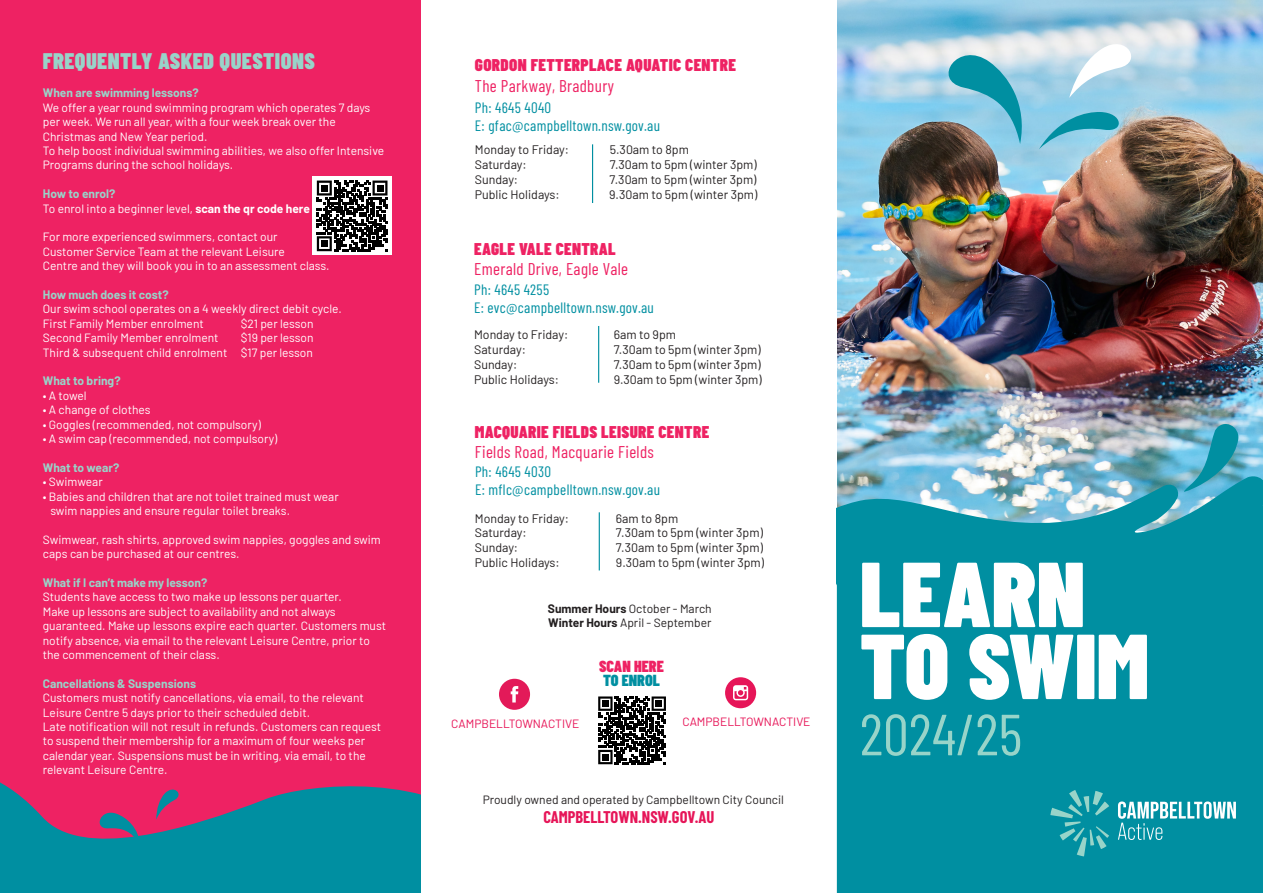
<style>
.page{position:relative;width:1263px;height:893px;background:#fff}
.page>*{position:absolute;margin:0;border:0;box-sizing:border-box;transform-origin:0 0}
.t1{font:900 92.1px "Barlow Condensed";color:#fff}
.t2{font:57.9px "Barlow Condensed";color:#98d4c9}
.t3{font:900 22.5px "Barlow Condensed";letter-spacing:.02em;color:#98d4c9}
.t4{font:900 16.95px "Barlow Condensed";letter-spacing:.02em;color:#ee2263}
.t5{font:16.95px "Barlow Condensed";letter-spacing:.02em;color:#ee2263}
.t6{font:700 16.5px "Barlow Condensed";color:#e61558}
.t7{font:900 16.05px "Barlow Condensed";color:#ee2263}
.t8{font:900 16.05px "Barlow Condensed";color:#008fa1}
.t9{font:15px "Barlow Condensed";letter-spacing:.02em;color:#008fa1}
.t10{font:12.3px "Barlow";color:#231f20}
.t11{font:12px "Barlow";color:#fff}
.t12{font:700 12px "Barlow";color:#98d4c9}
.t13{font:12px "Barlow";color:#231f20}
.t14{font:12px "Barlow";color:#e71457}
.s1{font-weight:700}
</style>
<div class="page">
<img style="left:838px;top:0;width:425px;height:472px">
<div style="left:837px;top:622px;width:426px;height:271px;background:#008fa1"></div>
<svg style="left:837px;top:472px;width:426px;height:150px;background:#259cae"></svg>
<img style="left:1131px;top:417px;width:132px;height:168px">
<div style="left:0;top:0;width:421px;height:893px;background:#ee2263"></div>
<svg style="left:0;top:782px;width:421px;height:111px;fill:#008fa1"></svg>
<div style="left:499px;top:679px;width:31px;height:31px;background:#e31a59;border-radius:50%"></div>
<svg style="left:511px;top:686px;width:7px;height:16px"></svg>
<div style="left:725px;top:677px;width:31px;height:31px;background:#e61558;border-radius:50%"></div>
<svg style="left:733px;top:685px;width:15px;height:15px"></svg>
<svg style="left:1069px;top:33px;width:74px;height:65px"></svg>
<svg style="left:930px;top:39px;width:98px;height:105px;background:#81b9c8"></svg>
<svg style="left:1039px;top:112px;width:86px;height:37px;background:#6fb8c9"></svg>
<svg style="left:156px;top:784px;width:29px;height:35px"></svg>
<svg style="left:93px;top:808px;width:47px;height:38px"></svg>
<svg style="left:1050px;top:790px;width:59px;height:66px;background:#229ea9"></svg>
<svg style="left:1118px;top:801px;width:118px;height:39px"></svg>
<svg style="left:313px;top:177px;width:79px;height:78px"></svg>
<svg style="left:317px;top:181px;width:70px;height:70px;background:#575757"></svg>
<div style="left:321px;top:240px;width:7px;height:7px;background:#000"></div>
<svg style="left:598px;top:696px;width:68px;height:68px"></svg>
<hr style="left:592px;top:144px;width:1px;height:59px;background:#008fa1">
<hr style="left:598px;top:326px;width:1px;height:57px;background:#008fa1">
<hr style="left:599px;top:512px;width:1px;height:58px;background:#008fa1">
<p class="t3" style="left:43px;top:45px;width:274px">FREQUENTLY ASKED QUESTIONS</p>
<p class="t12" style="left:43px;top:84px;width:157px">When are swimming lessons?</p>
<p class="t11" style="left:43px;top:99px;width:329px">We offer a year round swimming program which operates 7 days</p>
<p class="t11" style="left:43px;top:113px;width:294px">per week. We run all year, with a four week break over the</p>
<p class="t11" style="left:43px;top:128px;width:166px">Christmas and New Year period.</p>
<p class="t11" style="left:43px;top:142px;width:343px">To help boost individual swimming abilities, we also offer Intensive</p>
<p class="t11" style="left:43px;top:156px;width:192px">Programs during the school holidays.</p>
<p class="t12" style="left:43px;top:185px;width:74px">How to enrol?</p>
<p class="t11" style="left:43px;top:200px;width:269px">To enrol into a beginner level, <span class="s1">scan the qr code here</span></p>
<p class="t11" style="left:43px;top:228px;width:236px">For more experienced swimmers, contact our</p>
<p class="t11" style="left:43px;top:243px;width:244px">Customer Service Team at the relevant Leisure</p>
<p class="t11" style="left:43px;top:257px;width:288px">Centre and they will book you in to an assessment class.</p>
<p class="t12" style="left:43px;top:286px;width:127px">How much does it cost?</p>
<p class="t11" style="left:43px;top:300px;width:300px">Our swim school operates on a 4 weekly direct debit cycle.</p>
<p class="t11" style="left:43px;top:315px;width:163px">First Family Member enrolment</p>
<p class="t11" style="left:241px;top:315px;width:74px">$21 per lesson</p>
<p class="t11" style="left:43px;top:329px;width:177px">Second Family Member enrolment</p>
<p class="t11" style="left:241px;top:329px;width:74px">$19 per lesson</p>
<p class="t11" style="left:43px;top:344px;width:272px">Third &amp; subsequent child enrolment $17 per lesson</p>
<p class="t12" style="left:43px;top:372px;width:79px">What to bring?</p>
<p class="t11" style="left:43px;top:387px;width:45px">• A towel</p>
<p class="t11" style="left:43px;top:401px;width:109px">• A change of clothes</p>
<p class="t11" style="left:43px;top:416px;width:220px">• Goggles (recommended, not compulsory)</p>
<p class="t11" style="left:43px;top:430px;width:236px">• A swim cap (recommended, not compulsory)</p>
<p class="t12" style="left:43px;top:459px;width:78px">What to wear?</p>
<p class="t11" style="left:43px;top:473px;width:61px">• Swimwear</p>
<p class="t11" style="left:43px;top:488px;width:297px">• Babies and children that are not toilet trained must wear</p>
<p class="t11" style="left:50px;top:502px;width:241px">swim nappies and ensure regular toilet breaks.</p>
<p class="t11" style="left:43px;top:531px;width:339px">Swimwear, rash shirts, approved swim nappies, goggles and swim</p>
<p class="t11" style="left:43px;top:545px;width:198px">caps can be purchased at our centres.</p>
<p class="t12" style="left:43px;top:574px;width:166px">What if I can’t make my lesson?</p>
<p class="t11" style="left:43px;top:588px;width:301px">Students have access to two make up lessons per quarter.</p>
<p class="t11" style="left:43px;top:603px;width:294px">Make up lessons are subject to availability and not always</p>
<p class="t11" style="left:43px;top:617px;width:345px">guaranteed. Make up lessons expire each quarter. Customers must</p>
<p class="t11" style="left:43px;top:632px;width:329px">notify absence, via email to the relevant Leisure Centre, prior to</p>
<p class="t11" style="left:43px;top:646px;width:178px">the commencement of their class.</p>
<p class="t12" style="left:43px;top:675px;width:155px">Cancellations &amp; Suspensions</p>
<p class="t11" style="left:43px;top:689px;width:323px">Customers must notify cancellations, via email, to the relevant</p>
<p class="t11" style="left:43px;top:704px;width:269px">Leisure Centre 5 days prior to their scheduled debit.</p>
<p class="t11" style="left:43px;top:718px;width:340px">Late notification will not result in refunds. Customers can request</p>
<p class="t11" style="left:43px;top:732px;width:324px">to suspend their membership for a maximum of four weeks per</p>
<p class="t11" style="left:43px;top:747px;width:324px">calendar year. Suspensions must be in writing, via email, to the</p>
<p class="t11" style="left:43px;top:761px;width:126px">relevant Leisure Centre.</p>
<p class="t4" style="left:475px;top:53px;width:263px">GORDON FETTERPLACE AQUATIC CENTRE</p>
<p class="t5" style="left:475px;top:74px;width:141px">The Parkway, Bradbury</p>
<p class="t9" style="left:475px;top:97px;width:78px">Ph: 4645 4040</p>
<p class="t9" style="left:475px;top:115px;width:187px">E: gfac@campbelltown.nsw.gov.au</p>
<p class="t10" style="left:475px;top:141px;width:96px">Monday to Friday:</p>
<p class="t10" style="left:610px;top:141px;width:81px">5.30am to 8pm</p>
<p class="t10" style="left:475px;top:156px;width:53px">Saturday:</p>
<p class="t10" style="left:610px;top:156px;width:148px">7.30am to 5pm (winter 3pm)</p>
<p class="t10" style="left:475px;top:170px;width:45px">Sunday:</p>
<p class="t10" style="left:610px;top:170px;width:148px">7.30am to 5pm (winter 3pm)</p>
<p class="t10" style="left:475px;top:185px;width:86px">Public Holidays:</p>
<p class="t10" style="left:609px;top:185px;width:150px">9.30am to 5pm (winter 3pm)</p>
<p class="t4" style="left:474px;top:236px;width:143px">EAGLE VALE CENTRAL</p>
<p class="t5" style="left:474px;top:257px;width:155px">Emerald Drive, Eagle Vale</p>
<p class="t9" style="left:474px;top:279px;width:77px">Ph: 4645 4255</p>
<p class="t9" style="left:474px;top:297px;width:181px">E: evc@campbelltown.nsw.gov.au</p>
<p class="t10" style="left:474px;top:326px;width:96px">Monday to Friday:</p>
<p class="t10" style="left:614px;top:326px;width:64px">6am to 9pm</p>
<p class="t10" style="left:474px;top:341px;width:53px">Saturday:</p>
<p class="t10" style="left:614px;top:341px;width:148px">7.30am to 5pm (winter 3pm)</p>
<p class="t10" style="left:474px;top:356px;width:45px">Sunday:</p>
<p class="t10" style="left:614px;top:356px;width:148px">7.30am to 5pm (winter 3pm)</p>
<p class="t10" style="left:474px;top:371px;width:86px">Public Holidays:</p>
<p class="t10" style="left:614px;top:371px;width:150px">9.30am to 5pm (winter 3pm)</p>
<p class="t4" style="left:475px;top:419px;width:236px">MACQUARIE FIELDS LEISURE CENTRE</p>
<p class="t5" style="left:475px;top:440px;width:181px">Fields Road, Macquarie Fields</p>
<p class="t9" style="left:475px;top:461px;width:78px">Ph: 4645 4030</p>
<p class="t9" style="left:475px;top:479px;width:187px">E: mflc@campbelltown.nsw.gov.au</p>
<p class="t10" style="left:475px;top:509px;width:96px">Monday to Friday:</p>
<p class="t10" style="left:616px;top:509px;width:64px">6am to 8pm</p>
<p class="t10" style="left:475px;top:524px;width:53px">Saturday:</p>
<p class="t10" style="left:616px;top:524px;width:148px">7.30am to 5pm (winter 3pm)</p>
<p class="t10" style="left:475px;top:539px;width:45px">Sunday:</p>
<p class="t10" style="left:616px;top:539px;width:148px">7.30am to 5pm (winter 3pm)</p>
<p class="t10" style="left:475px;top:554px;width:86px">Public Holidays:</p>
<p class="t10" style="left:616px;top:554px;width:150px">9.30am to 5pm (winter 3pm)</p>
<p class="t13" style="left:548px;top:600px;width:165px"><span class="s1">Summer Hours</span> October - March</p>
<p class="t13" style="left:548px;top:614px;width:165px"><span class="s1">Winter Hours</span> April - September</p>
<p class="t7" style="left:599px;top:655px;width:66px">SCAN HERE</p>
<p class="t8" style="left:603px;top:669px;width:58px">TO ENROL</p>
<p class="t1" style="left:860px;top:529px;width:227px">LEARN</p>
<p class="t1" style="left:860px;top:601px;width:291px">TO SWIM</p>
<p class="t14" style="left:451px;top:715px;width:130px">CAMPBELLTOWNACTIVE</p>
<p class="t14" style="left:682px;top:713px;width:130px">CAMPBELLTOWNACTIVE</p>
<p class="t2" style="left:860px;top:693px;width:164px">2024/25</p>
<p class="t13" style="left:483px;top:791px;width:303px">Proudly owned and operated by Campbelltown City Council</p>
<p class="t6" style="left:543px;top:805px;width:173px">CAMPBELLTOWN.NSW.GOV.AU</p>
</div>
